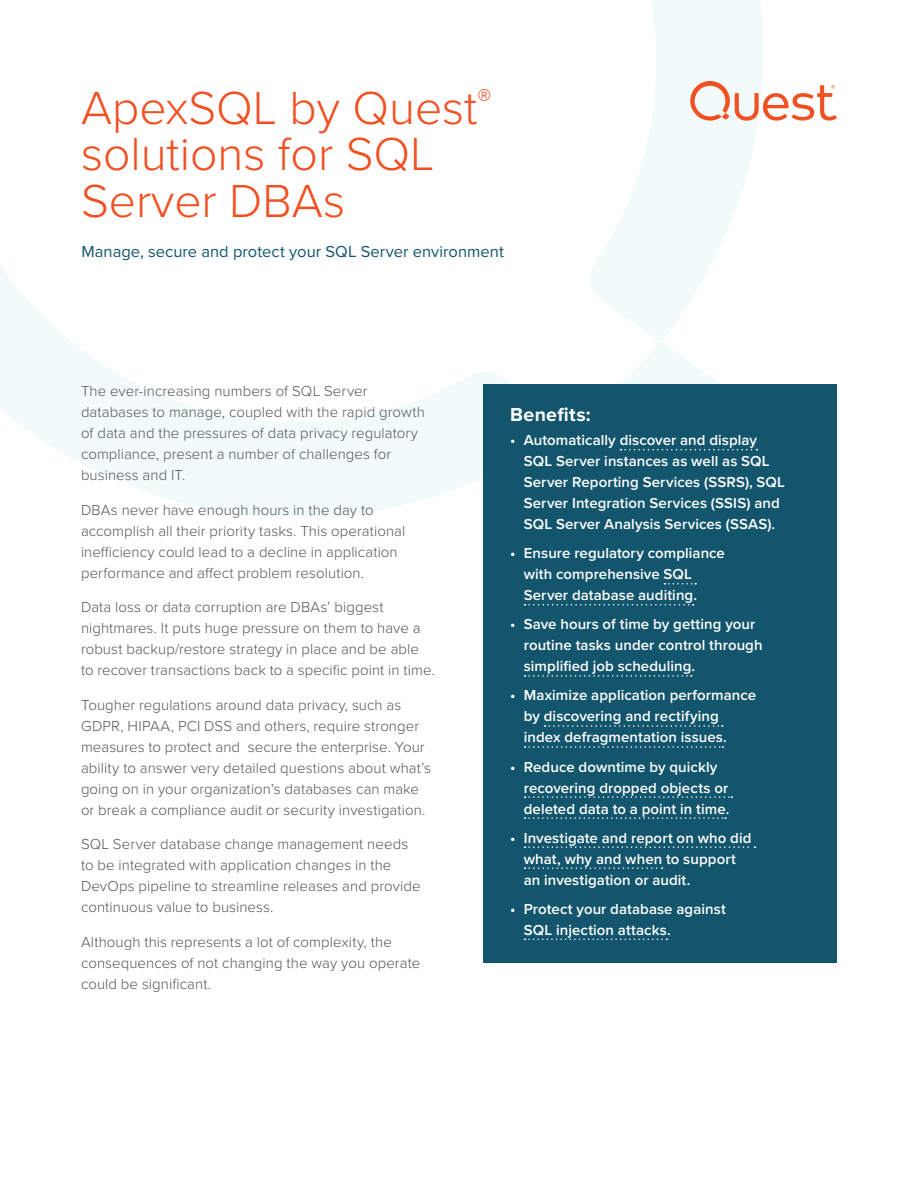
<style>
.page{position:relative;width:918px;height:1188px;background:#fff}
.page>*{position:absolute;margin:0;border:0;box-sizing:border-box;transform-origin:0 0}
.Cover_Headline_A{font:300 48px/46.5px "Proxima Nova";color:#f15022}
.Benefits_Headline{font:700 19.5px "Proxima Nova";letter-spacing:.02em;color:#fff}
.Sub_Head_A{font:16.5px "Proxima Nova";letter-spacing:.005em;color:#13556c}
.Body{font:300 15px/21px "Proxima Nova";letter-spacing:.005em;color:#53565a}
.t1{font:600 15px/21px "Proxima Nova";letter-spacing:.005em;color:#fff}
</style>
<div class="page">
<svg style="left:0;top:0;width:763px;height:518px"></svg>
<svg style="left:690px;top:81px;width:147px;height:40px"></svg>
<div style="left:483px;top:384px;width:354px;height:579px;background:#13556c"></div>
<svg style="left:571px;top:341px;width:186px;height:110px"></svg>
<svg style="left:664px;top:583px;width:32px;height:2px"></svg>
<svg style="left:525px;top:604px;width:169px;height:2px"></svg>
<svg style="left:525px;top:675px;width:167px;height:2px"></svg>
<svg style="left:545px;top:725px;width:178px;height:2px"></svg>
<svg style="left:525px;top:746px;width:198px;height:2px"></svg>
<svg style="left:525px;top:796px;width:207px;height:2px"></svg>
<svg style="left:525px;top:817px;width:201px;height:2px"></svg>
<svg style="left:525px;top:846px;width:231px;height:2px"></svg>
<svg style="left:525px;top:867px;width:138px;height:2px"></svg>
<svg style="left:525px;top:939px;width:142px;height:1px"></svg>
<p class="Cover_Headline_A" style="left:81px;top:82px;width:412px">ApexSQL by Quest<sup>® </sup>solutions for SQL<br>Server DBAs</p>
<p class="Sub_Head_A" style="left:81px;top:239px;width:424px">Manage, secure and protect your SQL Server environment</p>
<p class="Body" style="left:81px;top:380px;width:346px">The ever-increasing numbers of SQL Server databases to manage, coupled with the rapid growth of data and the pressures of data privacy regulatory compliance, present a number of challenges for business and IT.</p>
<p class="Body" style="left:81px;top:499px;width:326px">DBAs never have enough hours in the day to accomplish all their priority tasks. This operational inefficiency could lead to a decline in application performance and affect problem resolution.</p>
<p class="Body" style="left:81px;top:596px;width:355px">Data loss or data corruption are DBAs’ biggest nightmares. It puts huge pressure on them to have a robust backup/restore strategy in place and be able to recover transactions back to a specific point in time.</p>
<p class="Body" style="left:81px;top:694px;width:352px">Tougher regulations around data privacy, such as GDPR, HIPAA, PCI DSS and others, require stronger measures to protect and secure the enterprise. Your ability to answer very detailed questions about what’s going on in your organization’s databases can make or break a compliance audit or security investigation.</p>
<p class="Body" style="left:81px;top:833px;width:341px">SQL Server database change management needs to be integrated with application changes in the DevOps pipeline to streamline releases and provide continuous value to business.</p>
<p class="Body" style="left:81px;top:931px;width:341px">Although this represents a lot of complexity, the consequences of not changing the way you operate could be significant.</p>
<p class="Benefits_Headline" style="left:510px;top:400px;width:82px">Benefits:</p>
<p class="t1" style="left:524px;top:429px;width:263px;text-indent:-14px">• Automatically discover and display SQL Server instances as well as SQL Server Reporting Services (SSRS), SQL Server Integration Services (SSIS) and SQL Server Analysis Services (SSAS).</p>
<p class="t1" style="left:524px;top:542px;width:203px;text-indent:-14px">• Ensure regulatory compliance with comprehensive SQL<br>Server database auditing.</p>
<p class="t1" style="left:524px;top:613px;width:240px;text-indent:-14px">• Save hours of time by getting your routine tasks under control through simplified job scheduling.</p>
<p class="t1" style="left:524px;top:685px;width:234px;text-indent:-14px">• Maximize application performance by discovering and rectifying index defragmentation issues.</p>
<p class="t1" style="left:524px;top:756px;width:207px;text-indent:-14px">• Reduce downtime by quickly recovering dropped objects or deleted data to a point in time.</p>
<p class="t1" style="left:524px;top:827px;width:229px;text-indent:-14px">• Investigate and report on who did what, why and when to support an investigation or audit.</p>
<p class="t1" style="left:524px;top:898px;width:204px;text-indent:-14px">• Protect your database against<br>SQL injection attacks.</p>
</div>
